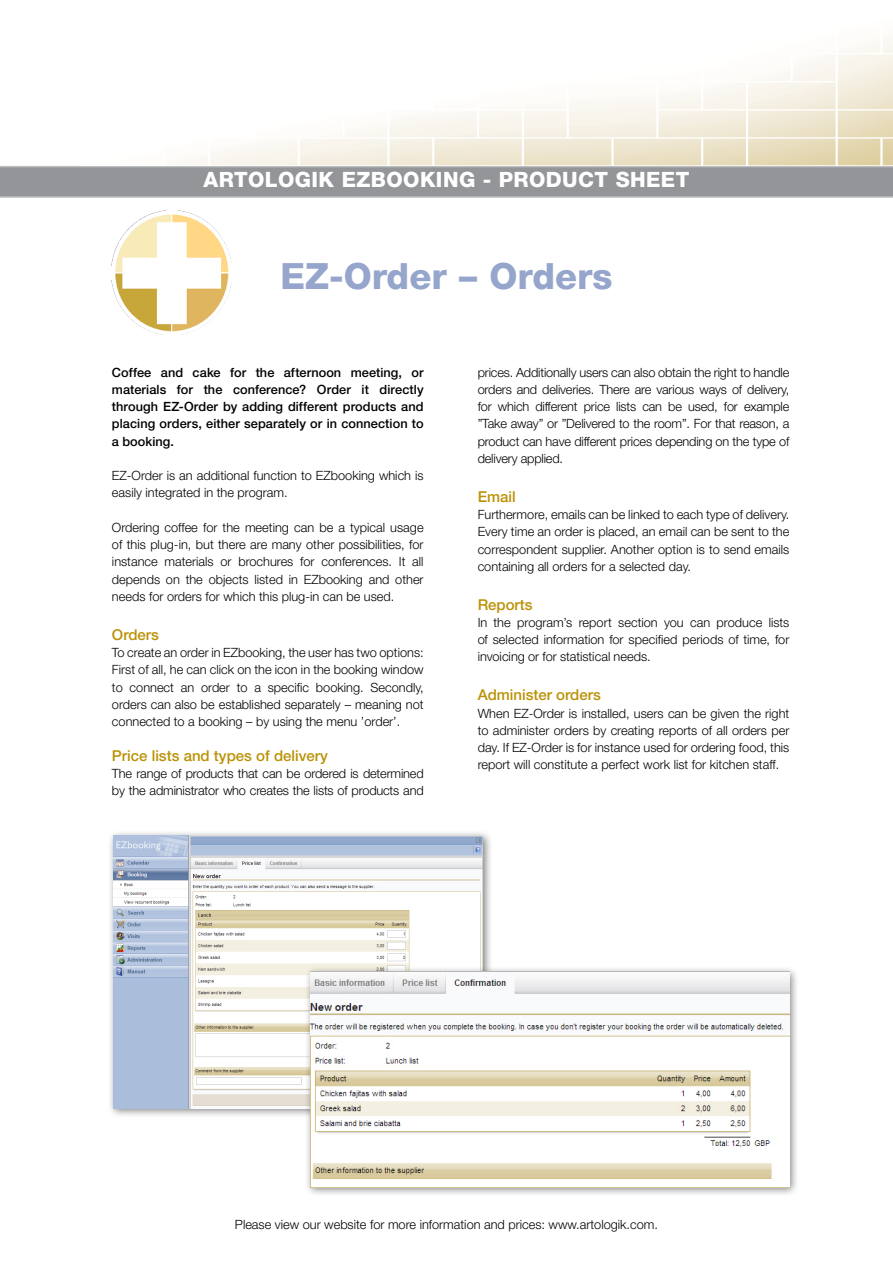
<style>
.page{position:relative;width:893px;height:1263px;background:#fff}
.page>*{position:absolute;margin:0;border:0;box-sizing:border-box;transform-origin:0 0}
.t1{font:800 36px "Helvetica Neue";color:#95a5cb}
.t2{font:800 21px "Helvetica Neue";letter-spacing:.02em;color:#fff}
.t3{font:500 15px "Helvetica Neue";color:#ba9207}
.t4{font:300 12.75px/17.2px "Helvetica Neue";color:#000;text-align:justify}
.t5{font:500 12.75px/17.2px "Helvetica Neue";letter-spacing:.005em;color:#000;text-align:justify}
</style>
<div class="page">
<svg style="left:0;top:166px;width:893px;height:32px;background:#97999c"></svg>
<img style="left:166px;top:35px;width:727px;height:131px">
<img style="left:112px;top:210px;width:119px;height:125px">
<div style="left:107px;top:829px;width:386px;height:289px;background:#000;opacity:.5"></div>
<img style="left:113px;top:835px;width:370px;height:273px">
<div style="left:305px;top:966px;width:495px;height:231px;background:#000;opacity:.5"></div>
<img style="left:311px;top:972px;width:478px;height:215px">
<h2 class="t2" style="left:204px;top:170px;width:487px">ARTOLOGIK EZBOOKING - PRODUCT SHEET</h2>
<h1 class="t1" style="left:281px;top:260px;width:333px">EZ-Order – Orders</h1>
<p class="t5" style="left:112px;top:363px;width:313px">Coffee and cake for the afternoon meeting, or materials for the conference? Order it directly through EZ-Order by adding different products and placing orders, either separately or in connection to a booking.</p>
<p class="t4" style="left:112px;top:467px;width:313px">EZ-Order is an additional function to EZbooking which is easily integrated in the program.</p>
<p class="t4" style="left:112px;top:518px;width:313px">Ordering coffee for the meeting can be a typical usage of this plug-in, but there are many other possibilities, for instance materials or brochures for conferences. It all depends on the objects listed in EZbooking and other needs for orders for which this plug-in can be used.</p>
<p class="t3" style="left:112px;top:625px;width:48px">Orders</p>
<p class="t4" style="left:112px;top:644px;width:313px">To create an order in EZbooking, the user has two options:<br>First of all, he can click on the icon in the booking window to connect an order to a specific booking. Secondly, orders can also be established separately – meaning not connected to a booking – by using the menu ’order’.</p>
<p class="t3" style="left:112px;top:746px;width:217px">Price lists and types of delivery</p>
<p class="t4" style="left:112px;top:764px;width:313px">The range of products that can be ordered is determined by the administrator who creates the lists of products and</p>
<p class="t4" style="left:478px;top:363px;width:313px">prices. Additionally users can also obtain the right to handle orders and deliveries. There are various ways of delivery, for which different price lists can be used, for example ”Take away” or ”Delivered to the room”. For that reason, a product can have different prices depending on the type of delivery applied.</p>
<p class="t3" style="left:478px;top:487px;width:40px">Email</p>
<p class="t4" style="left:478px;top:506px;width:313px">Furthermore, emails can be linked to each type of delivery.<br>Every time an order is placed, an email can be sent to the correspondent supplier. Another option is to send emails containing all orders for a selected day.</p>
<p class="t3" style="left:478px;top:595px;width:57px">Reports</p>
<p class="t4" style="left:478px;top:613px;width:313px">In the program’s report section you can produce lists of selected information for specified periods of time, for invoicing or for statistical needs.</p>
<p class="t3" style="left:478px;top:686px;width:125px">Administer orders</p>
<p class="t4" style="left:478px;top:704px;width:313px">When EZ-Order is installed, users can be given the right to administer orders by creating reports of all orders per day. If EZ-Order is for instance used for ordering food, this report will constitute a perfect work list for kitchen staff.</p>
<p class="t4" style="left:235px;top:1216px;width:425px">Please view our website for more information and prices: www.artologik.com.</p>
</div>
